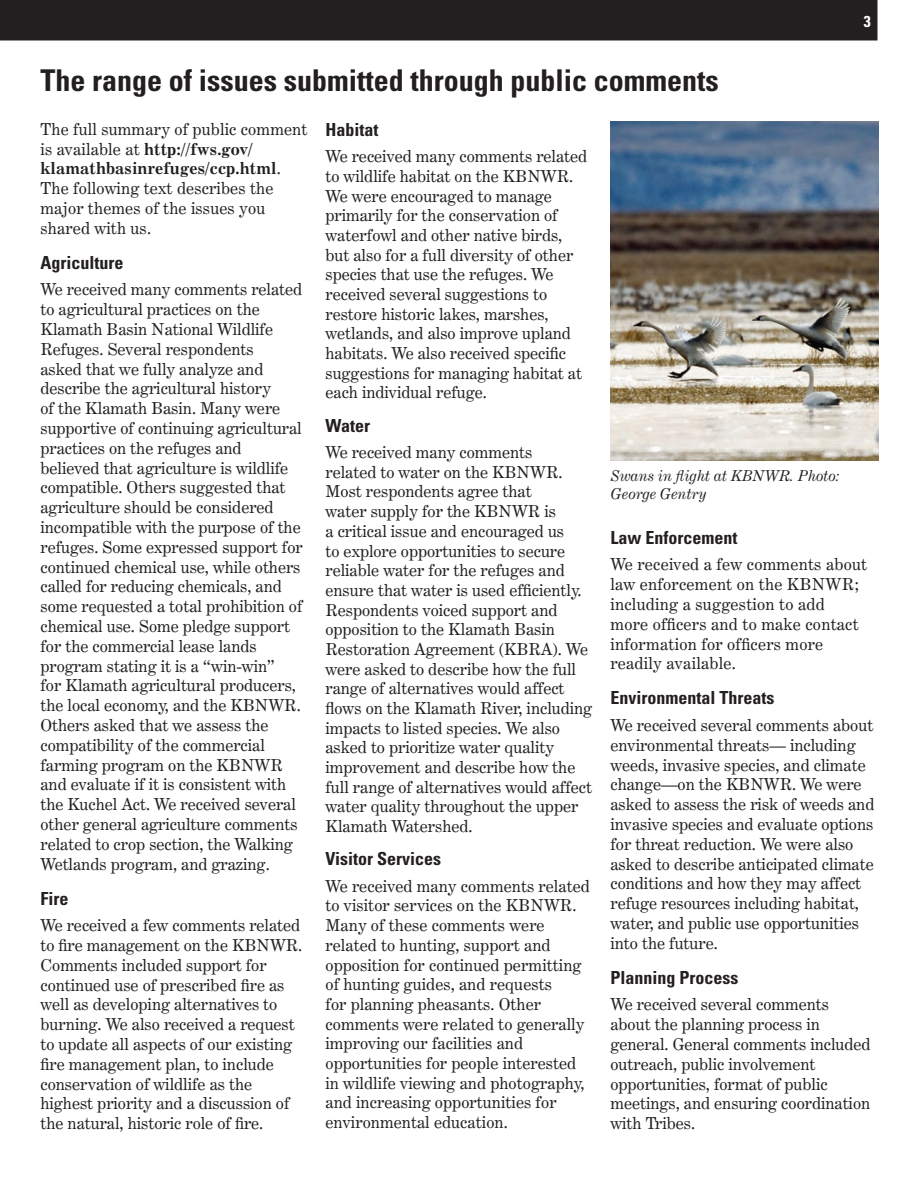
<style>
.page{position:relative;width:918px;height:1188px;background:#fff}
.page>*{position:absolute;margin:0;border:0;box-sizing:border-box;transform-origin:0 0}
.t1{font:700 condensed 30px "Univers";color:#231f20}
.t2{font:700 condensed 18px "Univers";color:#231f20}
.t3{font:16.5px/19.8px "Century Expanded BT";color:#231f20}
.t4{font:700 condensed 15.75px "Univers";color:#fff}
.t5{font:italic 15px/18px "Century Expanded BT";color:#231f20}
.s1{font-weight:700}
</style>
<div class="page">
<div style="left:0;top:0;width:878px;height:40px;background:#231f20"></div>
<img style="left:610px;top:122px;width:268px;height:339px">
<h1 class="t1" style="left:40px;top:62px;width:680px">The range of issues submitted through public comments</h1>
<p class="t4" style="left:864px;top:12px;width:8px">3</p>
<p class="t3" style="left:40px;top:119px;width:269px">The full summary of public comment is available at <span class="s1">http://fws.gov/ klamathbasinrefuges/ccp.html</span>.<br>The following text describes the major themes of the issues you shared with us.</p>
<p class="t2" style="left:40px;top:251px;width:84px">Agriculture</p>
<p class="t3" style="left:40px;top:279px;width:264px">We received many comments related to agricultural practices on the Klamath Basin National Wildlife Refuges. Several respondents<br>asked that we fully analyze and describe the agricultural history<br>of the Klamath Basin. Many were supportive of continuing agricultural practices on the refuges and believed that agriculture is wildlife compatible. Others suggested that agriculture should be considered incompatible with the purpose of the refuges. Some expressed support for continued chemical use, while others called for reducing chemicals, and some requested a total prohibition of chemical use. Some pledge support for the commercial lease lands program stating it is a “win-win”<br>for Klamath agricultural producers, the local economy, and the KBNWR.<br>Others asked that we assess the compatibility of the commercial farming program on the KBNWR and evaluate if it is consistent with the Kuchel Act. We received several other general agriculture comments related to crop section, the Walking Wetlands program, and grazing.</p>
<p class="t2" style="left:40px;top:887px;width:29px">Fire</p>
<p class="t3" style="left:40px;top:915px;width:263px">We received a few comments related to fire management on the KBNWR.<br>Comments included support for continued use of prescribed fire as well as developing alternatives to burning. We also received a request to update all aspects of our existing fire management plan, to include conservation of wildlife as the highest priority and a discussion of the natural, historic role of fire.</p>
<p class="t2" style="left:326px;top:118px;width:55px">Habitat</p>
<p class="t3" style="left:326px;top:146px;width:263px">We received many comments related to wildlife habitat on the KBNWR.<br>We were encouraged to manage primarily for the conservation of waterfowl and other native birds, but also for a full diversity of other species that use the refuges. We received several suggestions to restore historic lakes, marshes, wetlands, and also improve upland habitats. We also received specific suggestions for managing habitat at each individual refuge.</p>
<p class="t2" style="left:326px;top:414px;width:46px">Water</p>
<p class="t3" style="left:326px;top:442px;width:268px">We received many comments<br>related to water on the KBNWR.<br>Most respondents agree that<br>water supply for the KBNWR is<br>a critical issue and encouraged us<br>to explore opportunities to secure reliable water for the refuges and ensure that water is used efficiently.<br>Respondents voiced support and opposition to the Klamath Basin<br>Restoration Agreement (KBRA). We were asked to describe how the full range of alternatives would affect flows on the Klamath River, including impacts to listed species. We also asked to prioritize water quality improvement and describe how the full range of alternatives would affect water quality throughout the upper<br>Klamath Watershed.</p>
<p class="t2" style="left:326px;top:848px;width:117px">Visitor Services</p>
<p class="t3" style="left:326px;top:876px;width:266px">We received many comments related to visitor services on the KBNWR.<br>Many of these comments were related to hunting, support and opposition for continued permitting of hunting guides, and requests<br>for planning pheasants. Other comments were related to generally improving our facilities and opportunities for people interested in wildlife viewing and photography, and increasing opportunities for environmental education.</p>
<p class="t5" style="left:611px;top:466px;width:230px">Swans in flight at KBNWR. Photo:<br>George Gentry</p>
<p class="t2" style="left:610px;top:526px;width:128px">Law Enforcement</p>
<p class="t3" style="left:610px;top:554px;width:258px">We received a few comments about law enforcement on the KBNWR; including a suggestion to add<br>more officers and to make contact information for officers more readily available.</p>
<p class="t2" style="left:610px;top:687px;width:165px">Environmental Threats</p>
<p class="t3" style="left:611px;top:715px;width:265px">We received several comments about environmental threats— including weeds, invasive species, and climate change—on the KBNWR. We were asked to assess the risk of weeds and invasive species and evaluate options for threat reduction. We were also asked to describe anticipated climate conditions and how they may affect refuge resources including habitat, water, and public use opportunities into the future.</p>
<p class="t2" style="left:610px;top:966px;width:129px">Planning Process</p>
<p class="t3" style="left:610px;top:995px;width:262px">We received several comments about the planning process in general. General comments included outreach, public involvement opportunities, format of public meetings, and ensuring coordination with Tribes.</p>
</div>
